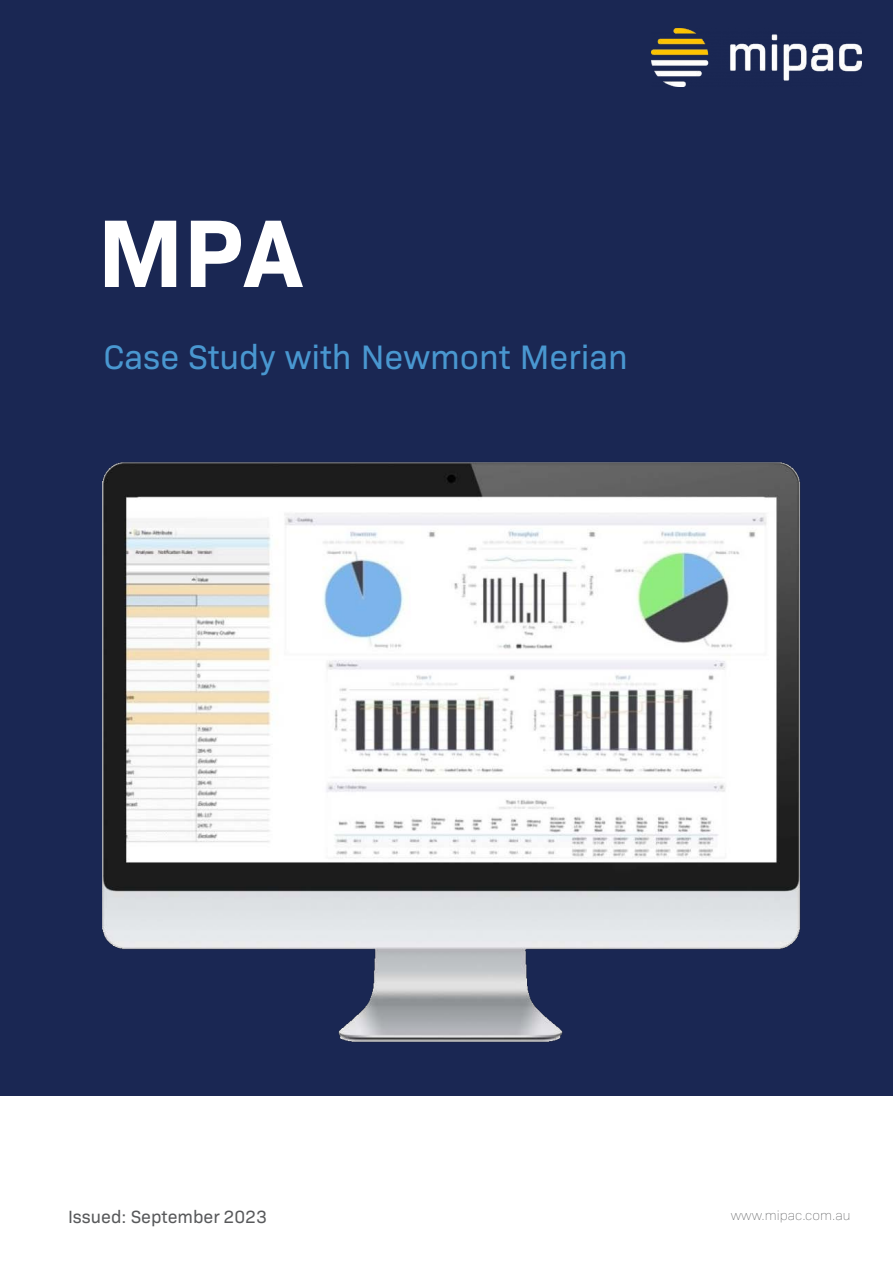
<style>
.page{position:relative;width:893px;height:1263px;background:#fff}
.page>*{position:absolute;margin:0;border:0;box-sizing:border-box;transform-origin:0 0}
.t1{font:700 97.5px "Bio Sans";color:#fff}
.t2{font:34.5px "Bio Sans";color:#4997d0}
.t3{font:18px "Bio Sans";color:#58595b}
.t4{font:200 13.65px "Bio Sans";color:#58595b}
</style>
<div class="page">
<div style="left:0;top:0;width:893px;height:1096px;background:#1a2753"></div>
<img style="left:652px;top:29px;width:209px;height:57px">
<img style="left:81px;top:346px;width:743px;height:743px">
<h1 class="t1" style="left:98px;top:178px;width:207px">MPA</h1>
<p class="t2" style="left:103px;top:332px;width:526px">Case Study with Newmont Merian</p>
<p class="t3" style="left:68px;top:1203px;width:200px">Issued: September 2023</p>
<p class="t4" style="left:731px;top:1206px;width:121px">www.mipac.com.au</p>
</div>
